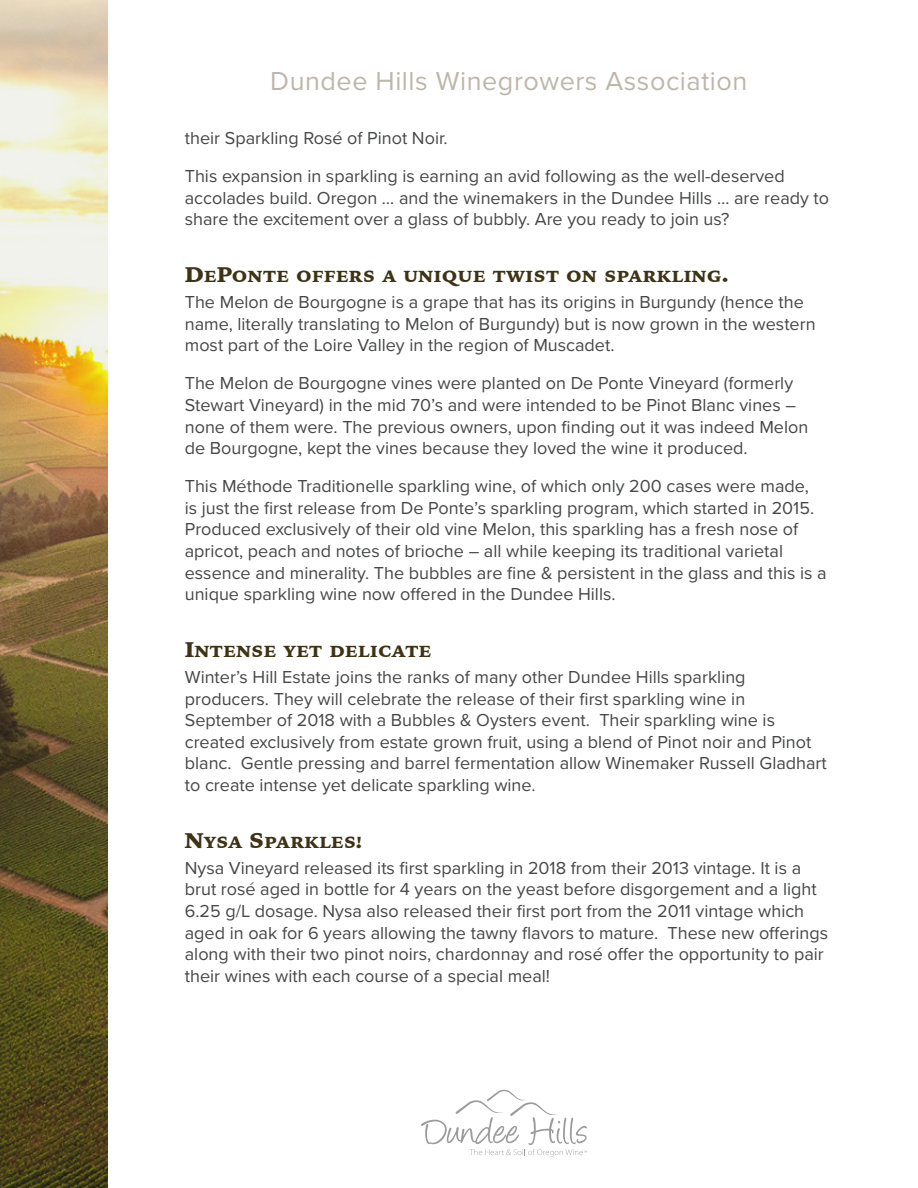
<style>
.page{position:relative;width:918px;height:1188px;background:#fff}
.page>*{position:absolute;margin:0;border:0;box-sizing:border-box;transform-origin:0 0}
.t1{font:27px "Proxima Nova";letter-spacing:.02em;color:#bfb6ab}
.Header_2_-_Paragraph{font:900 21px "Iowan Old Style";color:#3f3315}
.t2{font:18px/21.6px "Proxima Nova";color:#464748}
</style>
<div class="page">
<img style="left:0;top:1px;width:107px;height:1187px">
<svg style="left:421px;top:1090px;width:166px;height:67px"></svg>
<h1 class="t1" style="left:270px;top:61px;width:479px">Dundee Hills Winegrowers Association</h1>
<p class="t2" style="left:185px;top:126px;width:264px">their Sparkling Rosé of Pinot Noir.</p>
<p class="t2" style="left:185px;top:164px;width:646px">This expansion in sparkling is earning an avid following as the well-deserved accolades build. Oregon … and the winemakers in the Dundee Hills … are ready to share the excitement over a glass of bubbly. Are you ready to join us?</p>
<p class="Header_2_-_Paragraph" style="left:185px;top:260px;width:545px">DePonte offers a unique twist on sparkling.</p>
<p class="t2" style="left:185px;top:290px;width:632px">The Melon de Bourgogne is a grape that has its origins in Burgundy (hence the name, literally translating to Melon of Burgundy) but is now grown in the western most part of the Loire Valley in the region of Muscadet.</p>
<p class="t2" style="left:185px;top:372px;width:625px">The Melon de Bourgogne vines were planted on De Ponte Vineyard (formerly Stewart Vineyard) in the mid 70’s and were intended to be Pinot Blanc vines – none of them were. The previous owners, upon finding out it was indeed Melon de Bourgogne, kept the vines because they loved the wine it produced.</p>
<p class="t2" style="left:185px;top:475px;width:644px">This Méthode Traditionelle sparkling wine, of which only 200 cases were made,<br>is just the first release from De Ponte’s sparkling program, which started in 2015.<br>Produced exclusively of their old vine Melon, this sparkling has a fresh nose of apricot, peach and notes of brioche – all while keeping its traditional varietal essence and minerality. The bubbles are fine &amp; persistent in the glass and this is a unique sparkling wine now offered in the Dundee Hills.</p>
<p class="Header_2_-_Paragraph" style="left:185px;top:635px;width:248px">Intense yet delicate</p>
<p class="t2" style="left:185px;top:665px;width:644px">Winter’s Hill Estate joins the ranks of many other Dundee Hills sparkling producers. They will celebrate the release of their first sparkling wine in September of 2018 with a Bubbles &amp; Oysters event. Their sparkling wine is created exclusively from estate grown fruit, using a blend of Pinot noir and Pinot blanc. Gentle pressing and barrel fermentation allow Winemaker Russell Gladhart to create intense yet delicate sparkling wine.</p>
<p class="Header_2_-_Paragraph" style="left:185px;top:826px;width:179px">Nysa Sparkles!</p>
<p class="t2" style="left:185px;top:856px;width:645px">Nysa Vineyard released its first sparkling in 2018 from their 2013 vintage. It is a brut rosé aged in bottle for 4 years on the yeast before disgorgement and a light 6.25 g/L dosage. Nysa also released their first port from the 2011 vintage which aged in oak for 6 years allowing the tawny flavors to mature. These new offerings along with their two pinot noirs, chardonnay and rosé offer the opportunity to pair their wines with each course of a special meal!</p>
</div>
